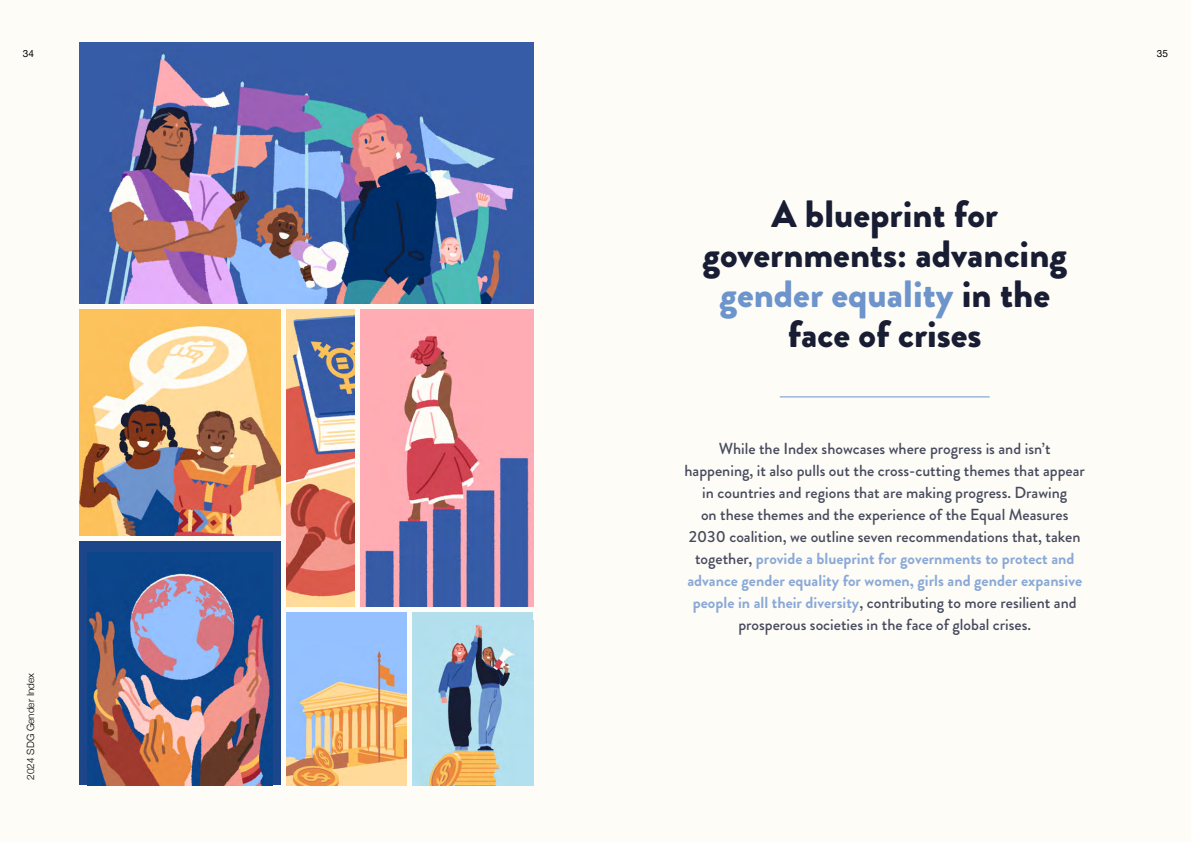
<style>
.page{position:relative;width:1191px;height:842px;background:#fff}
.page>*{position:absolute;margin:0;border:0;box-sizing:border-box;transform-origin:0 0}
.t1{font:900 38px/40px "Brandon Grotesque";color:#181d33;text-align:center}
.t2{font:500 16px/22px "Brandon Grotesque";color:#464a5c;text-align:center}
.t3{font:300 10px "Helvetica Neue";color:#000}
.t4{font:10px "Helvetica Neue";color:#000}
.s1{color:#6e94cc}
.s2{font-weight:700;color:#8ba9d6}
</style>
<div class="page">
<div style="left:0;top:0;width:595px;height:842px;background:#fdfcf7"></div>
<div style="left:595px;top:0;width:596px;height:842px;background:#fdfcf7"></div>
<img style="left:79px;top:43px;width:454px;height:260px">
<img style="left:286px;top:309px;width:68px;height:298px">
<img style="left:360px;top:309px;width:173px;height:298px">
<img style="left:79px;top:309px;width:202px;height:227px">
<div style="left:412px;top:612px;width:121px;height:173px;background:#b3dfed"></div>
<img style="left:427px;top:624px;width:88px;height:161px">
<div style="left:286px;top:612px;width:121px;height:173px;background:#95c0ff"></div>
<img style="left:286px;top:651px;width:121px;height:134px">
<div style="left:79px;top:541px;width:202px;height:244px;background:#1d458a"></div>
<img style="left:87px;top:553px;width:186px;height:232px">
<hr style="left:780px;top:397px;width:209px;height:1px;background:#6e94cc">
<p class="t4" style="left:23px;top:46px;width:13px">34</p>
<p class="t4" style="left:1157px;top:46px;width:13px">35</p>
<h1 class="t1" style="left:702px;top:194px;width:366px">A blueprint for governments: advancing <span class="s1">gender equality</span> in the face of crises</h1>
<p class="t3" style="left:22px;top:780px;width:108px;rotate:-90deg">2024 SDG Gender Index</p>
<p class="t2" style="left:684px;top:437px;width:402px">While the Index showcases where progress is and isn’t happening, it also pulls out the cross-cutting themes that appear in countries and regions that are making progress. Drawing<br>on these themes and the experience of the Equal Measures 2030 coalition, we outline seven recommendations that, taken together, <span class="s2">provide a blueprint for governments to protect and advance gender equality for women, girls and gender expansive people in all their diversity</span>, contributing to more resilient and prosperous societies in the face of global crises.</p>
</div>
